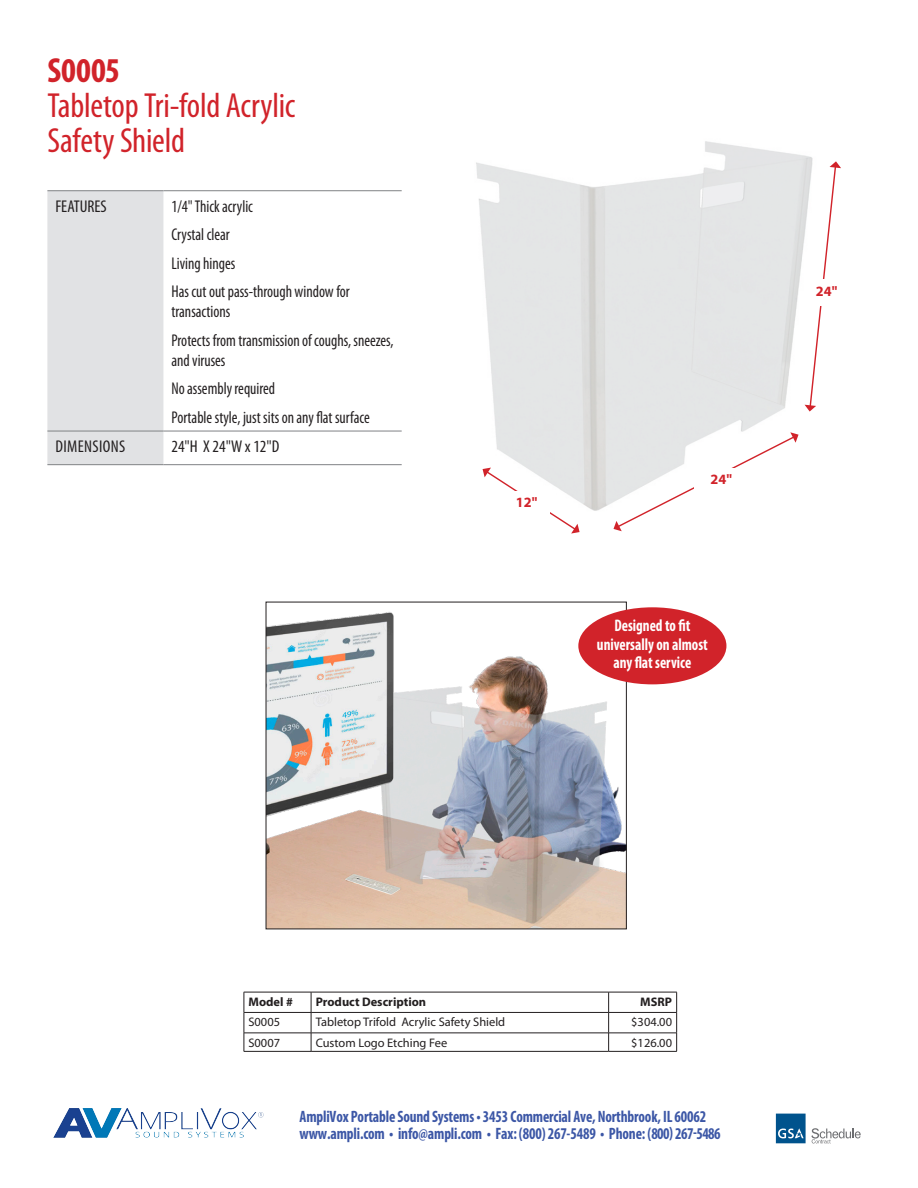
<style>
.page{position:relative;width:918px;height:1188px;background:#fff}
.page>*{position:absolute;margin:0;border:0;box-sizing:border-box;transform-origin:0 0}
.t1{font:condensed 34.95px "Myriad Pro";letter-spacing:-.005em;color:#d1232a}
.t2{font:700 condensed 34.95px "Myriad Pro";color:#d1232a}
.specs{font:condensed 17.1px/20.1px "Myriad Pro";color:#231f20;scale:.92 1}
.specs-2{font:condensed 17.1px "Myriad Pro";color:#231f20}
.specs-3{font:condensed 17.1px "Myriad Pro";letter-spacing:.02em;color:#231f20}
.t3{font:700 condensed 16.8px/18.5px "Myriad Pro";color:#fff;text-align:center;scale:.89 1}
.t4{font:700 condensed 16.5px/16.4px "Myriad Pro";letter-spacing:-.01em;color:#3c57a6;scale:.92 1}
.t5{font:700 14.25px "Myriad Pro";color:#d1232a}
.t6{font:12.45px "Myriad Pro";color:#231f20}
.t7{font:700 12.45px "Myriad Pro";color:#231f20}
</style>
<div class="page">
<img style="left:392px;top:141px;width:421px;height:391px">
<svg style="left:776px;top:1114px;width:85px;height:29px"></svg>
<div style="left:47px;top:191px;width:116px;height:273px;background:#e1e2e4"></div>
<hr style="left:47px;top:190px;width:116px;height:1px;background:#808285">
<hr style="left:163px;top:190px;width:239px;height:1px;background:#808285">
<hr style="left:47px;top:431px;width:116px;height:1px;background:#808285">
<hr style="left:163px;top:431px;width:239px;height:1px;background:#808285">
<hr style="left:47px;top:464px;width:116px;height:1px;background:#808285">
<hr style="left:163px;top:464px;width:239px;height:1px;background:#808285">
<svg style="left:614px;top:432px;width:185px;height:99px"></svg>
<div style="left:695px;top:468px;width:53px;height:27px;background:#fff"></div>
<svg style="left:805px;top:161px;width:36px;height:251px"></svg>
<div style="left:804px;top:279px;width:45px;height:26px;background:#fff"></div>
<svg style="left:483px;top:468px;width:97px;height:66px"></svg>
<div style="left:504px;top:491px;width:45px;height:24px;background:#fff"></div>
<img style="left:268px;top:612px;width:357px;height:315px">
<div style="left:578px;top:607px;width:148px;height:77px;background:#d1232a;border-radius:50%"></div>
<hr style="left:244px;top:1033px;width:67px;height:1px;background:#231f20">
<hr style="left:311px;top:1033px;width:298px;height:1px;background:#231f20">
<hr style="left:244px;top:1051px;width:67px;height:1px;background:#231f20">
<hr style="left:311px;top:1051px;width:298px;height:1px;background:#231f20">
<hr style="left:244px;top:992px;width:67px;height:1px;background:#231f20">
<hr style="left:311px;top:992px;width:298px;height:1px;background:#231f20">
<svg style="left:311px;top:992px;width:1px;height:59px"></svg>
<hr style="left:244px;top:1012px;width:67px;height:1px;background:#231f20">
<hr style="left:311px;top:1012px;width:298px;height:1px;background:#231f20">
<hr style="left:609px;top:992px;width:68px;height:1px;background:#231f20">
<hr style="left:609px;top:1012px;width:68px;height:1px;background:#231f20">
<hr style="left:609px;top:1033px;width:68px;height:1px;background:#231f20">
<svg style="left:608px;top:992px;width:1px;height:59px"></svg>
<svg style="left:676px;top:992px;width:1px;height:59px"></svg>
<hr style="left:609px;top:1051px;width:68px;height:1px;background:#231f20">
<svg style="left:244px;top:992px;width:1px;height:59px"></svg>
<img style="left:53px;top:1108px;width:211px;height:30px">
<p class="t2" style="left:47px;top:48px;width:74px">S0005</p>
<p class="t1" style="left:47px;top:84px;width:249px">Tabletop Tri-fold Acrylic</p>
<p class="t1" style="left:47px;top:119px;width:139px">Safety Shield</p>
<p class="specs-2" style="left:55px;top:196px;width:53px">FEATURES</p>
<p class="specs" style="left:171px;top:196px;width:90px">1/4" Thick acrylic</p>
<p class="specs" style="left:171px;top:224px;width:65px">Crystal clear</p>
<p class="specs" style="left:171px;top:253px;width:71px">Living hinges</p>
<p class="specs" style="left:171px;top:281px;width:195px">Has cut out pass-through window for transactions</p>
<p class="specs" style="left:171px;top:330px;width:243px">Protects from transmission of coughs, sneezes, and viruses</p>
<p class="specs" style="left:171px;top:379px;width:114px">No assembly required</p>
<p class="specs" style="left:171px;top:407px;width:217px">Portable style, just sits on any flat surface</p>
<p class="specs-3" style="left:56px;top:436px;width:71px">DIMENSIONS</p>
<p class="specs-2" style="left:171px;top:436px;width:109px">24"H X 24"W x 12"D</p>
<p class="t5" style="left:516px;top:492px;width:23px">12"</p>
<p class="t5" style="left:711px;top:470px;width:23px">24"</p>
<p class="t3" style="left:597px;top:616px;width:126px">Designed to fit universally on almost any flat service</p>
<p class="t5" style="left:816px;top:282px;width:23px">24"</p>
<p class="t7" style="left:248px;top:994px;width:46px">Model #</p>
<p class="t7" style="left:316px;top:994px;width:112px">Product Description</p>
<p class="t7" style="left:640px;top:994px;width:33px">MSRP</p>
<p class="t6" style="left:248px;top:1015px;width:33px">S0005</p>
<p class="t6" style="left:316px;top:1015px;width:191px">Tabletop Trifold Acrylic Safety Shield</p>
<p class="t6" style="left:631px;top:1015px;width:42px">$304.00</p>
<p class="t6" style="left:248px;top:1035px;width:33px">S0007</p>
<p class="t6" style="left:316px;top:1035px;width:133px">Custom Logo Etching Fee</p>
<p class="t6" style="left:631px;top:1035px;width:42px">$126.00</p>
<p class="t4" style="left:300px;top:1108px;width:459px">AmpliVox Portable Sound Systems • 3453 Commercial Ave, Northbrook, IL 60062 www.ampli.com • info@ampli.com • Fax: (800) 267-5489 • Phone: (800) 267-5486</p>
</div>
